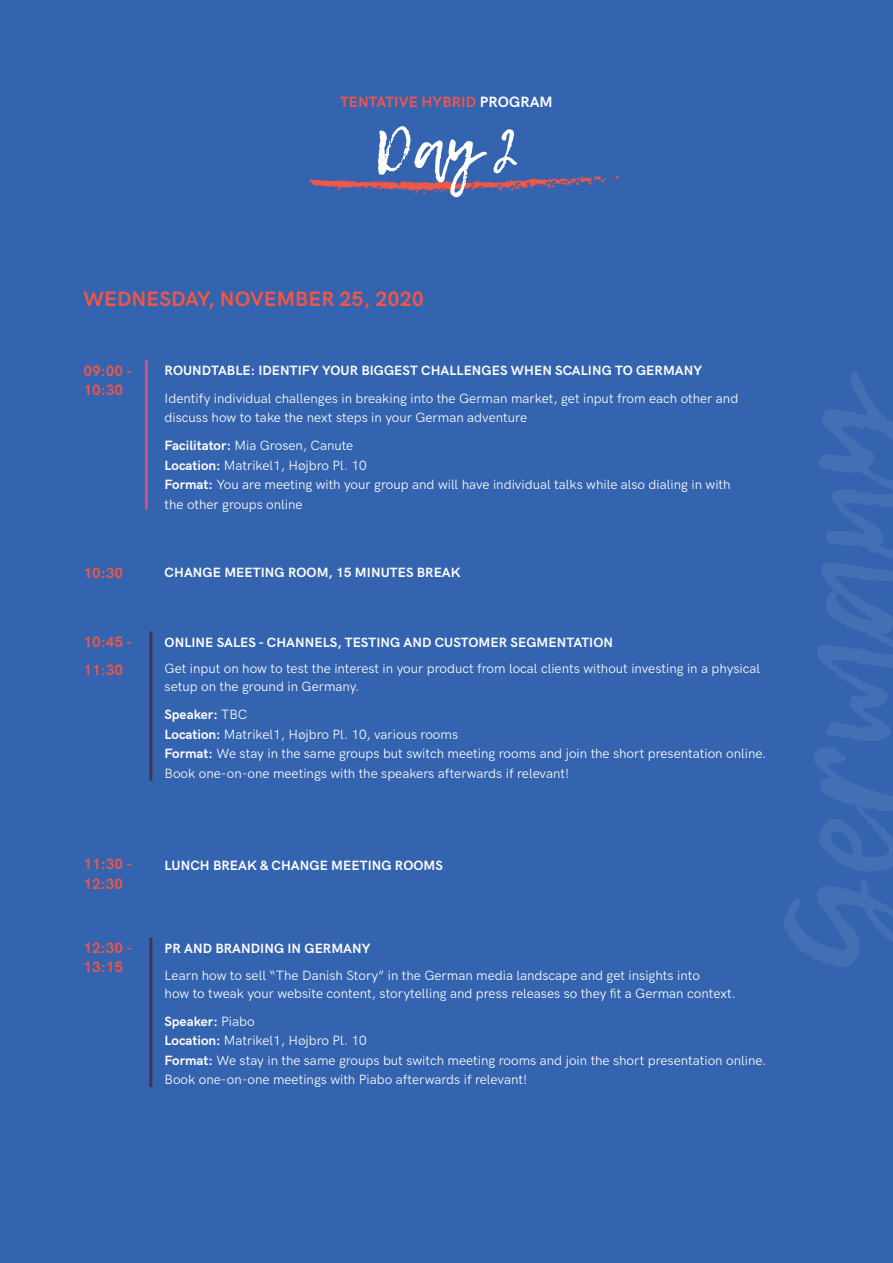
<style>
.page{position:relative;width:893px;height:1263px;background:#3463af}
.page>*{position:absolute;margin:0;border:0;box-sizing:border-box;transform-origin:0 0}
.t1{font:60px "Lemon Tuesday";color:#fff}
.fremhævet_tekst{font:700 21px "HK Grotesk";letter-spacing:.005em;color:#ef5748}
.fremhævet_tekst-2{font:700 15px/19.5px "HK Grotesk";color:#ef5748}
.brødtekst{font:13.5px/19.5px "HK Grotesk";color:#fff}
.brødtekst-2{font:700 13.5px "HK Grotesk";letter-spacing:.005em;color:#fff}
.s1{color:#fff}
.s2{font-weight:700}
</style>
<div class="page">
<svg style="left:309px;top:176px;width:310px;height:18px"></svg>
<hr style="left:149px;top:938px;width:3px;height:149px;background:#41354d">
<hr style="left:149px;top:631px;width:3px;height:150px;background:#41354d">
<hr style="left:145px;top:360px;width:3px;height:149px;background:#cc5185">
<p class="fremhævet_tekst-2" style="left:340px;top:91px;width:214px">TENTATIVE HYBRID <span class="s1">PROGRAM</span></p>
<p class="t1" style="left:374px;top:115px;width:146px">Day 2</p>
<p class="fremhævet_tekst" style="left:84px;top:283px;width:342px">WEDNESDAY, NOVEMBER 25, 2020</p>
<p class="fremhævet_tekst-2" style="left:83px;top:360px;width:50px">09:00 -<br>10:30</p>
<p class="brødtekst-2" style="left:165px;top:360px;width:539px">ROUNDTABLE: IDENTIFY YOUR BIGGEST CHALLENGES WHEN SCALING TO GERMANY</p>
<p class="brødtekst" style="left:165px;top:387px;width:575px">Identify individual challenges in breaking into the German market, get input from each other and discuss how to take the next steps in your German adventure</p>
<p class="brødtekst" style="left:165px;top:435px;width:567px"><span class="s2">Facilitator:</span> Mia Grosen, Canute<br><span class="s2">Location:</span> Matrikel1, Højbro Pl. 10<br><span class="s2">Format:</span> You are meeting with your group and will have individual talks while also dialing in with the other groups online</p>
<p class="fremhævet_tekst-2" style="left:83px;top:562px;width:41px">10:30</p>
<p class="brødtekst-2" style="left:165px;top:562px;width:298px">CHANGE MEETING ROOM, 15 MINUTES BREAK</p>
<p class="fremhævet_tekst-2" style="left:83px;top:630px;width:50px">10:45 -</p>
<p class="fremhævet_tekst-2" style="left:83px;top:658px;width:41px">11:30</p>
<p class="brødtekst-2" style="left:165px;top:632px;width:450px">ONLINE SALES - CHANNELS, TESTING AND CUSTOMER SEGMENTATION</p>
<p class="brødtekst" style="left:165px;top:659px;width:597px;line-height:18px">Get input on how to test the interest in your product from local clients without investing in a physical setup on the ground in Germany.</p>
<p class="brødtekst" style="left:165px;top:704px;width:603px"><span class="s2">Speaker:</span> TBC<br><span class="s2">Location:</span> Matrikel1, Højbro Pl. 10, various rooms<br><span class="s2">Format:</span> We stay in the same groups but switch meeting rooms and join the short presentation online.<br>Book one-on-one meetings with the speakers afterwards if relevant!</p>
<p class="fremhævet_tekst-2" style="left:83px;top:853px;width:50px">11:30 -<br>12:30</p>
<p class="brødtekst-2" style="left:165px;top:855px;width:280px">LUNCH BREAK &amp; CHANGE MEETING ROOMS</p>
<p class="fremhævet_tekst-2" style="left:83px;top:936px;width:50px">12:30 -<br>13:15</p>
<p class="brødtekst-2" style="left:165px;top:938px;width:207px">PR AND BRANDING IN GERMANY</p>
<p class="brødtekst" style="left:165px;top:965px;width:573px;line-height:18px">Learn how to sell “The Danish Story” in the German media landscape and get insights into<br>how to tweak your website content, storytelling and press releases so they fit a German context.</p>
<p class="brødtekst" style="left:165px;top:1010px;width:603px"><span class="s2">Speaker:</span> Piabo<br><span class="s2">Location:</span> Matrikel1, Højbro Pl. 10<br><span class="s2">Format:</span> We stay in the same groups but switch meeting rooms and join the short presentation online.<br>Book one-on-one meetings with Piabo afterwards if relevant!</p>
</div>
